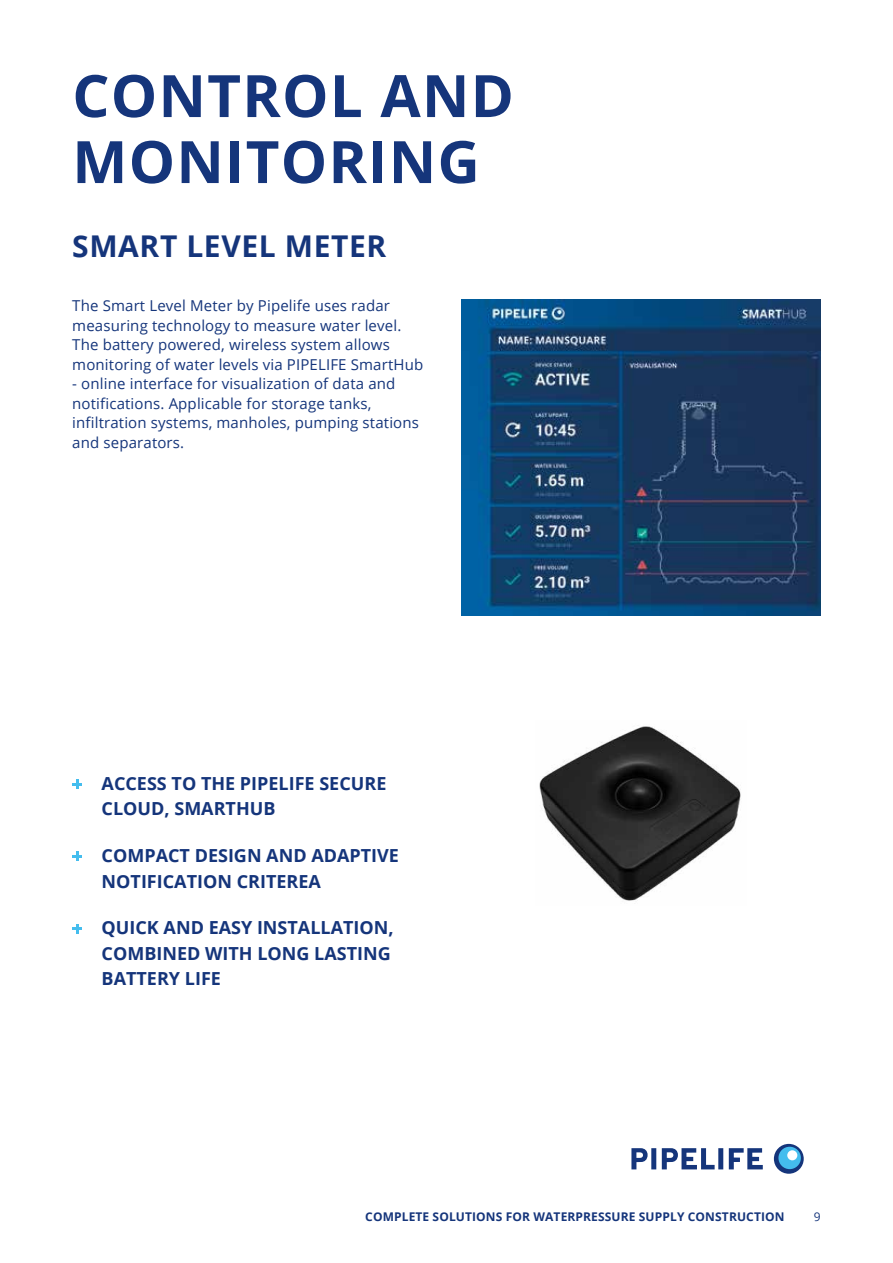
<style>
.page{position:relative;width:893px;height:1263px;background:#fff}
.page>*{position:absolute;margin:0;border:0;box-sizing:border-box;transform-origin:0 0}
.t1{font:700 58.5px/66px "Open Sans";letter-spacing:.02em;color:#15357b}
.t2{font:700 30px "Open Sans";letter-spacing:.02em;color:#15357b}
.t3{font:700 18px/25.5px "Open Sans";color:#15357b}
.t4{font:15px/19.5px "Open Sans";letter-spacing:.01em;color:#15357b}
.t5{font:700 12px "Open Sans";letter-spacing:.01em;color:#15357b}
.t6{font:12px "Open Sans";color:#15357b}
</style>
<div class="page">
<svg style="left:631px;top:1144px;width:173px;height:30px"></svg>
<div style="left:778px;top:1147px;width:23px;height:22px;background:#44bdee;border-radius:50%"></div>
<div style="left:787px;top:1150px;width:10px;height:10px;background:#fff;border-radius:50%"></div>
<svg style="left:72px;top:779px;width:10px;height:10px"></svg>
<svg style="left:72px;top:924px;width:10px;height:10px"></svg>
<svg style="left:72px;top:851px;width:10px;height:10px"></svg>
<img style="left:461px;top:300px;width:360px;height:316px">
<img style="left:539px;top:726px;width:202px;height:175px">
<h1 class="t1" style="left:72px;top:61px;width:443px">CONTROL AND<br>MONITORING</h1>
<h2 class="t2" style="left:72px;top:225px;width:315px">SMART LEVEL METER</h2>
<p class="t4" style="left:72px;top:296px;width:352px">The Smart Level Meter by Pipelife uses radar measuring technology to measure water level.<br>The battery powered, wireless system allows monitoring of water levels via PIPELIFE SmartHub</p>
<p class="t4" style="left:72px;top:374px;width:348px">- online interface for visualization of data and notifications. Applicable for storage tanks, infiltration systems, manholes, pumping stations and separators.</p>
<p class="t3" style="left:102px;top:770px;width:286px">ACCESS TO THE PIPELIFE SECURE<br>CLOUD, SMARTHUB</p>
<p class="t3" style="left:102px;top:842px;width:299px">COMPACT DESIGN AND ADAPTIVE<br>NOTIFICATION CRITEREA</p>
<p class="t3" style="left:102px;top:915px;width:294px">QUICK AND EASY INSTALLATION,<br>COMBINED WITH LONG LASTING<br>BATTERY LIFE</p>
<p class="t5" style="left:365px;top:1208px;width:421px">COMPLETE SOLUTIONS FOR WATERPRESSURE SUPPLY CONSTRUCTION</p>
<p class="t6" style="left:814px;top:1208px;width:8px">9</p>
</div>
